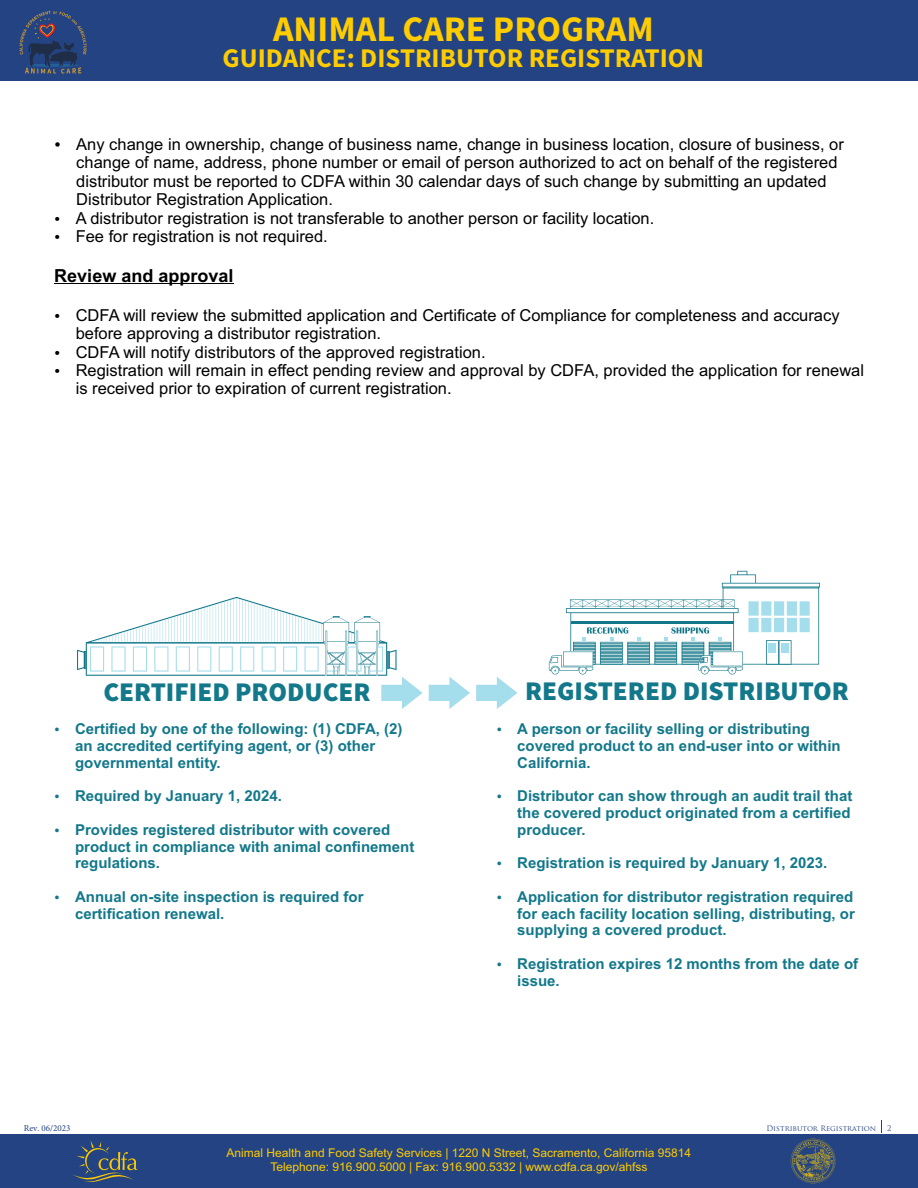
<style>
.page{position:relative;width:918px;height:1188px;background:#fff}
.page>*{position:absolute;margin:0;border:0;box-sizing:border-box;transform-origin:0 0}
.t1{font:700 36px "Source Sans Pro";color:#fc0}
.t2{font:900 27px "Source Sans Pro";color:#12788a}
.t3{font:700 27px "Source Sans Pro";color:#fc0}
.t4{font:700 18px "Arial";color:#000}
.t5{font:16.5px/18.5px "Arial";color:#000}
.t6{font:700 15px/16.8px "Arial";color:#12788a}
.t7{font:12px "Arial";color:#fc0}
.t8{font:9px "Minion Pro";color:#234382}
.t9{font:7.5px "Trajan Pro";color:#234382}
</style>
<div class="page">
<div style="left:0;top:0;width:918px;height:81px;background:#234382"></div>
<svg style="left:20px;top:11px;width:67px;height:63px"></svg>
<div style="left:0;top:1134px;width:918px;height:54px;background:#234382"></div>
<svg style="left:73px;top:1140px;width:64px;height:42px"></svg>
<svg style="left:791px;top:1139px;width:45px;height:44px"></svg>
<svg style="left:881px;top:1120px;width:1px;height:13px"></svg>
<hr style="left:54px;top:284px;width:179px;height:1px;background:#000">
<svg style="left:549px;top:571px;width:271px;height:103px"></svg>
<svg style="left:77px;top:597px;width:346px;height:112px"></svg>
<svg style="left:429px;top:677px;width:41px;height:32px"></svg>
<svg style="left:476px;top:677px;width:42px;height:32px"></svg>
<p class="t1" style="left:273px;top:14px;width:382px">ANIMAL CARE PROGRAM</p>
<p class="t3" style="left:223px;top:47px;width:483px">GUIDANCE: DISTRIBUTOR REGISTRATION</p>
<p class="t5" style="left:76px;top:136px;width:769px">Any change in ownership, change of business name, change in business location, closure of business, or change of name, address, phone number or email of person authorized to act on behalf of the registered distributor must be reported to CDFA within 30 calendar days of such change by submitting an updated Distributor Registration Application.</p>
<p class="t5" style="left:76px;top:210px;width:580px">A distributor registration is not transferable to another person or facility location.</p>
<p class="t5" style="left:76px;top:229px;width:254px">Fee for registration is not required.</p>
<h2 class="t4" style="left:54px;top:269px;width:181px">Review and approval</h2>
<p class="t5" style="left:76px;top:307px;width:765px">CDFA will review the submitted application and Certificate of Compliance for completeness and accuracy before approving a distributor registration.</p>
<p class="t5" style="left:76px;top:344px;width:411px">CDFA will notify distributors of the approved registration.</p>
<p class="t5" style="left:76px;top:363px;width:790px">Registration will remain in effect pending review and approval by CDFA, provided the application for renewal</p>
<p class="t5" style="left:76px;top:381px;width:377px">is received prior to expiration of current registration.</p>
<h2 class="t2" style="left:103px;top:681px;width:269px">CERTIFIED PRODUCER</h2>
<p class="t6" style="left:75px;top:722px;width:329px">Certified by one of the following: (1) CDFA, (2) an accredited certifying agent, or (3) other governmental entity.</p>
<p class="t6" style="left:75px;top:789px;width:208px">Required by January 1, 2024.</p>
<p class="t6" style="left:75px;top:823px;width:341px">Provides registered distributor with covered product in compliance with animal confinement regulations.</p>
<p class="t6" style="left:75px;top:890px;width:290px">Annual on-site inspection is required for certification renewal.</p>
<h2 class="t2" style="left:525px;top:680px;width:325px">REGISTERED DISTRIBUTOR</h2>
<p class="t6" style="left:517px;top:722px;width:325px">A person or facility selling or distributing covered product to an end-user into or within<br>California.</p>
<p class="t6" style="left:517px;top:789px;width:337px;text-align:justify">Distributor can show through an audit trail that the covered product originated from a certified producer.</p>
<p class="t6" style="left:517px;top:856px;width:312px">Registration is required by January 1, 2023.</p>
<p class="t6" style="left:517px;top:890px;width:339px;text-align:justify">Application for distributor registration required for each facility location selling, distributing, or supplying a covered product.</p>
<p class="t6" style="left:517px;top:957px;width:342px">Registration expires 12 months from the date of issue.</p>
<p class="t8" style="left:24px;top:1122px;width:48px">Rev. 06/2023</p>
<p class="t9" style="left:887px;top:1125px;width:6px">2</p>
<p class="t9" style="left:766px;top:1125px;width:111px">Distributor Registration</p>
<p class="t7" style="left:227px;top:1149px;width:466px">Animal Health and Food Safety Services | 1220 N Street, Sacramento, California 95814</p>
<p class="t7" style="left:270px;top:1162px;width:379px">Telephone: 916.900.5000 | Fax: 916.900.5332 | www.cdfa.ca.gov/ahfss</p>
</div>
